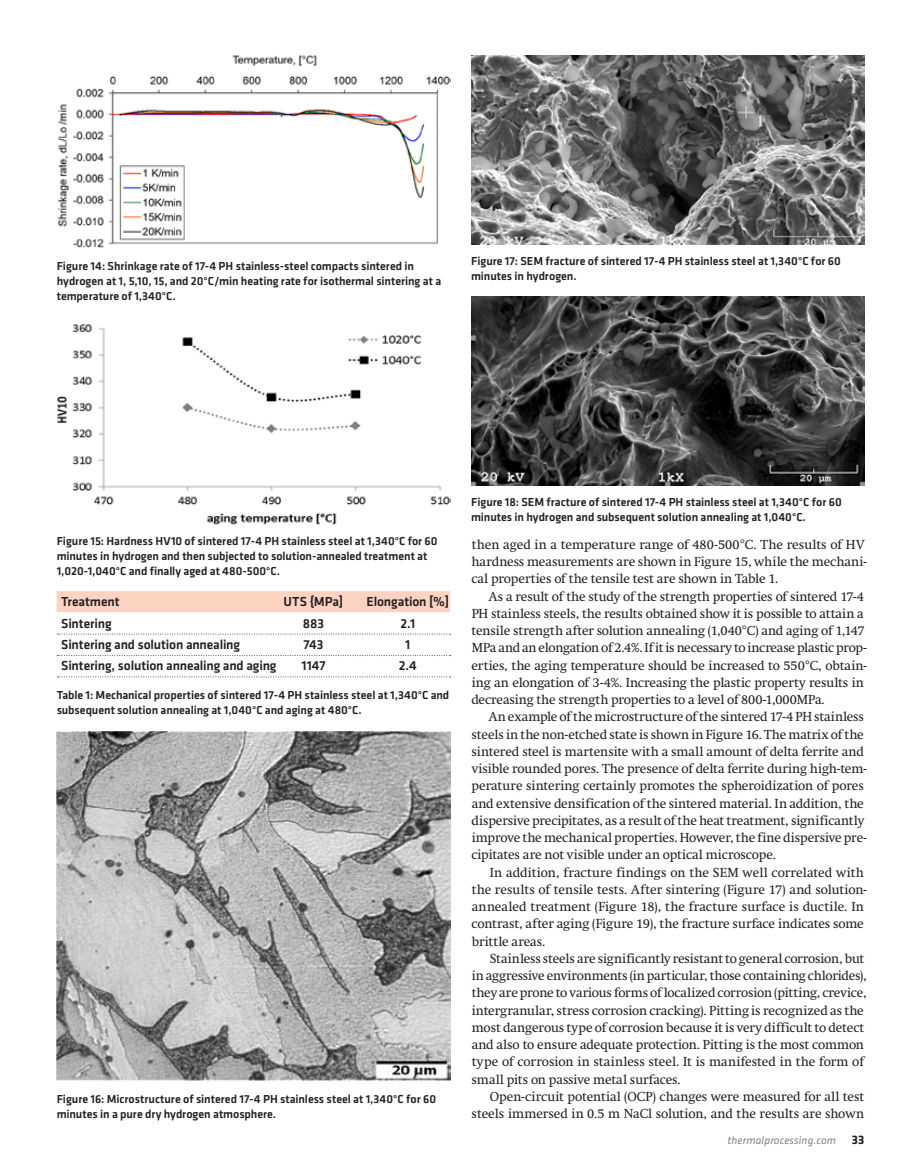
<style>
.page{position:relative;width:905px;height:1175px;background:#fff}
.page>*{position:absolute;margin:0;border:0;box-sizing:border-box;transform-origin:0 0}
.t1{font:500 13.5px "Klavika Basic";letter-spacing:-.01em;color:#231f20}
.t2{font:12.9px/17.2px "Swift";letter-spacing:-.005em;color:#231f20}
.t3{font:500 12px/15px "Klavika Basic";letter-spacing:-.005em;color:#231f20}
.t4{font:italic 11.25px "Klavika Basic";letter-spacing:.01em;color:#808285}
.s1{font-weight:700;font-style:normal;font-size:12.75px;color:#231f20}
</style>
<div class="page">
<img style="left:58px;top:55px;width:392px;height:193px">
<img style="left:57px;top:324px;width:393px;height:201px">
<img style="left:57px;top:732px;width:393px;height:349px">
<img style="left:471px;top:56px;width:393px;height:189px">
<img style="left:471px;top:297px;width:393px;height:189px">
<div style="left:57px;top:591px;width:393px;height:21px;background:#fcd3c1"></div>
<svg style="left:57px;top:633px;width:393px;height:1px"></svg>
<svg style="left:57px;top:655px;width:393px;height:1px"></svg>
<svg style="left:57px;top:676px;width:393px;height:1px"></svg>
<p class="t3" style="left:57px;top:259px;width:386px">Figure 14: Shrinkage rate of 17-4 PH stainless-steel compacts sintered in hydrogen at 1, 5,10, 15, and 20°C/min heating rate for isothermal sintering at a temperature of 1,340°C.</p>
<p class="t3" style="left:471px;top:254px;width:371px">Figure 17: SEM fracture of sintered 17-4 PH stainless steel at 1,340°C for 60 minutes in hydrogen.</p>
<p class="t3" style="left:57px;top:533px;width:382px">Figure 15: Hardness HV10 of sintered 17-4 PH stainless steel at 1,340°C for 60 minutes in hydrogen and then subjected to solution-annealed treatment at<br>1,020-1,040°C and finally aged at 480-500°C.</p>
<p class="t1" style="left:61px;top:592px;width:60px">Treatment</p>
<p class="t1" style="left:283px;top:592px;width:61px">UTS {MPa]</p>
<p class="t1" style="left:366px;top:592px;width:84px">Elongation [%]</p>
<p class="t1" style="left:61px;top:614px;width:52px">Sintering</p>
<p class="t1" style="left:303px;top:614px;width:23px">883</p>
<p class="t1" style="left:400px;top:614px;width:16px">2.1</p>
<p class="t1" style="left:61px;top:635px;width:180px">Sintering and solution annealing</p>
<p class="t1" style="left:303px;top:635px;width:22px">743</p>
<p class="t1" style="left:405px;top:635px;width:7px">1</p>
<p class="t1" style="left:61px;top:656px;width:217px">Sintering, solution annealing and aging</p>
<p class="t1" style="left:301px;top:656px;width:26px">1147</p>
<p class="t1" style="left:399px;top:656px;width:20px">2.4</p>
<p class="t3" style="left:57px;top:687px;width:394px">Table 1: Mechanical properties of sintered 17-4 PH stainless steel at 1,340°C and subsequent solution annealing at 1,040°C and aging at 480°C.</p>
<p class="t3" style="left:57px;top:1091px;width:381px">Figure 16: Microstructure of sintered 17-4 PH stainless steel at 1,340°C for 60 minutes in a pure dry hydrogen atmosphere.</p>
<p class="t3" style="left:471px;top:494px;width:372px">Figure 18: SEM fracture of sintered 17-4 PH stainless steel at 1,340°C for 60 minutes in hydrogen and subsequent solution annealing at 1,040°C.</p>
<p class="t2" style="left:471px;top:535px;width:397px">then aged in a temperature range of 480-500°C. The results of HV hardness measurements are shown in Figure 15, while the mechani&shy;cal properties of the tensile test are shown in Table 1.</p>
<p class="t2" style="left:471px;top:587px;width:397px;text-indent:17px">As a result of the study of the strength properties of sintered 17-4<br>PH stainless steels, the results obtained show it is possible to attain a tensile strength after solution annealing (1,040°C) and aging of 1,147<br>MPa and an elongation of 2.4%. If it is necessary to increase plastic prop&shy;erties, the aging temperature should be increased to 550°C, obtain&shy;ing an elongation of 3-4%. Increasing the plastic property results in decreasing the strength properties to a level of 800-1,000MPa.</p>
<p class="t2" style="left:471px;top:708px;width:397px;text-indent:17px">An example of the microstructure of the sintered 17-4 PH stainless steels in the non-etched state is shown in Figure 16. The matrix of the sintered steel is martensite with a small amount of delta ferrite and visible rounded pores. The presence of delta ferrite during high-tem&shy;perature sintering certainly promotes the spheroidization of pores and extensive densification of the sintered material. In addition, the dispersive precipitates, as a result of the heat treatment, significantly improve the mechanical properties. However, the fine dispersive pre&shy;cipitates are not visible under an optical microscope.</p>
<p class="t2" style="left:471px;top:863px;width:397px;text-indent:18px">In addition, fracture findings on the SEM well correlated with the results of tensile tests. After sintering (Figure 17) and solution&shy;annealed treatment (Figure 18), the fracture surface is ductile. In contrast, after aging (Figure 19), the fracture surface indicates some brittle areas.</p>
<p class="t2" style="left:471px;top:949px;width:396px;text-indent:18px">Stainless steels are significantly resistant to general corrosion, but in aggressive environments (in particular, those containing chlorides), they are prone to various forms of localized corrosion (pitting, crevice, intergranular, stress corrosion cracking). Pitting is recognized as the most dangerous type of corrosion because it is very difficult to detect and also to ensure adequate protection. Pitting is the most common type of corrosion in stainless steel. It is manifested in the form of small pits on passive metal surfaces.</p>
<p class="t2" style="left:471px;top:1087px;width:394px;text-align:right">Open-circuit potential (OCP) changes were measured for all test steels immersed in 0.5 m NaCl solution, and the results are shown</p>
<p class="t4" style="left:727px;top:1133px;width:138px">thermalprocessing.com <span class="s1">33</span></p>
</div>
